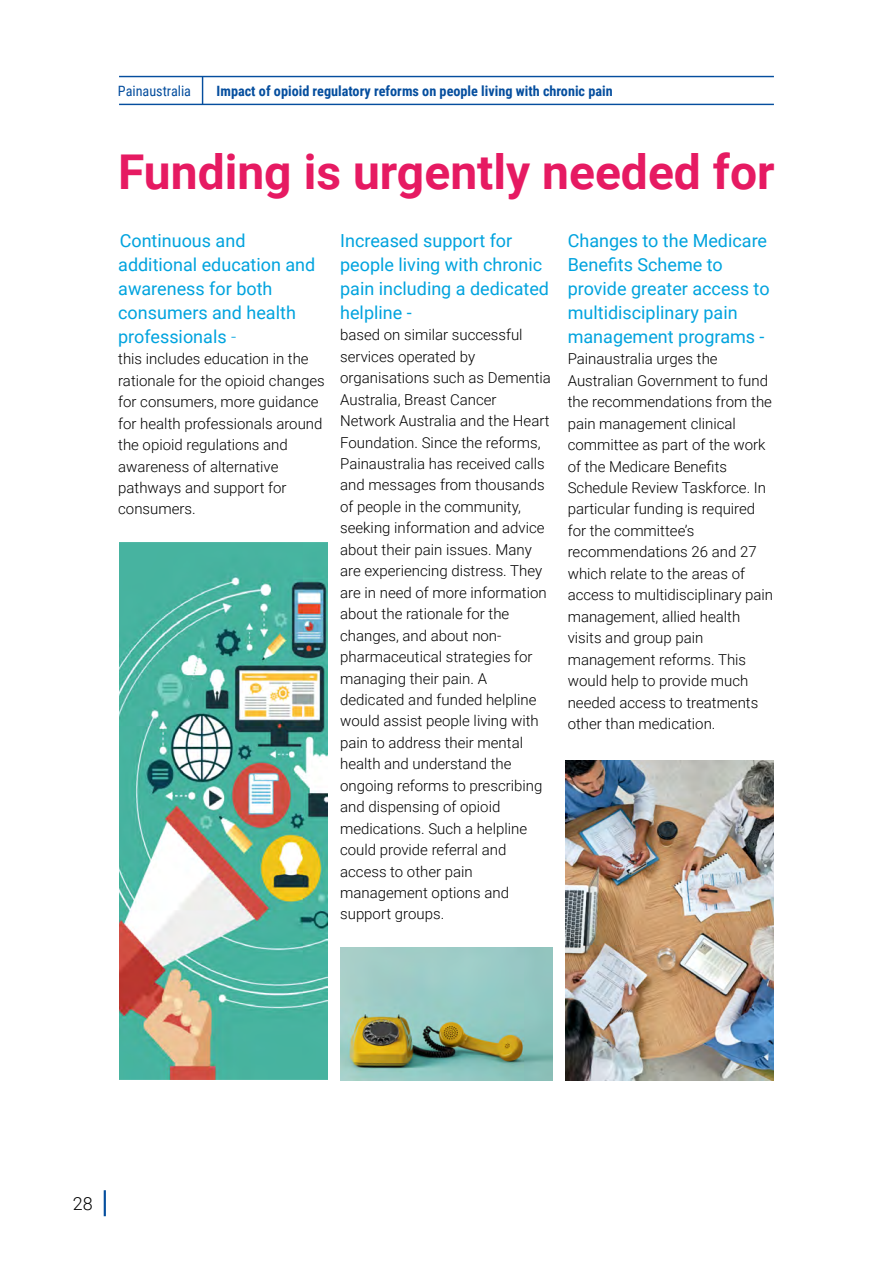
<style>
.page{position:relative;width:893px;height:1263px;background:#fff}
.page>*{position:absolute;margin:0;border:0;box-sizing:border-box;transform-origin:0 0}
.t1{font:700 48px "Roboto";color:#e61a62}
.t2{font:18px/24px "Roboto";color:#00a3de}
.t3{font:300 18px "Roboto";color:#000}
.t4{font:300 15px/21.5px "Roboto";color:#000}
.t5{font:700 14.25px "Roboto Condensed";color:#054e9e}
.t6{font:14.25px "Roboto Condensed";color:#054e9e}
.s1{font-weight:300}
</style>
<div class="page">
<img style="left:566px;top:761px;width:208px;height:320px">
<img style="left:340px;top:947px;width:213px;height:134px">
<img style="left:119px;top:542px;width:208px;height:538px">
<hr style="left:119px;top:76px;width:655px;height:1px;background:#054e9e">
<hr style="left:119px;top:104px;width:655px;height:1px;background:#054e9e">
<svg style="left:202px;top:77px;width:1px;height:27px"></svg>
<hr style="left:104px;top:1190px;width:2px;height:26px;background:#054e9e">
<p class="t6" style="left:118px;top:85px;width:75px">Painaustralia</p>
<p class="t5" style="left:217px;top:85px;width:398px">Impact of opioid regulatory reforms on people living with chronic pain</p>
<h1 class="t1" style="left:118px;top:153px;width:658px">Funding is urgently needed for</h1>
<p class="t2" style="left:118px;top:230px;width:199px">Continuous and additional education and awareness for both consumers and health professionals <span class="s1">-</span></p>
<p class="t4" style="left:118px;top:350px;width:208px">this includes education in the rationale for the opioid changes for consumers, more guidance for health professionals around the opioid regulations and awareness of alternative pathways and support for consumers.</p>
<p class="t2" style="left:340px;top:230px;width:210px">Increased support for people living with chronic pain including a dedicated helpline -</p>
<p class="t4" style="left:340px;top:326px;width:212px">based on similar successful services operated by organisations such as Dementia<br>Australia, Breast Cancer<br>Network Australia and the Heart<br>Foundation. Since the reforms,<br>Painaustralia has received calls and messages from thousands of people in the community, seeking information and advice about their pain issues. Many are experiencing distress. They are in need of more information about the rationale for the changes, and about non&shy;pharmaceutical strategies for managing their pain. A dedicated and funded helpline would assist people living with pain to address their mental health and understand the ongoing reforms to prescribing and dispensing of opioid medications. Such a helpline could provide referral and access to other pain management options and support groups.</p>
<p class="t2" style="left:568px;top:230px;width:203px">Changes to the Medicare<br>Benefits Scheme to provide greater access to multidisciplinary pain management programs -</p>
<p class="t4" style="left:568px;top:350px;width:207px">Painaustralia urges the<br>Australian Government to fund the recommendations from the pain management clinical committee as part of the work of the Medicare Benefits<br>Schedule Review Taskforce. In particular funding is required for the committee’s recommendations 26 and 27 which relate to the areas of access to multidisciplinary pain management, allied health visits and group pain management reforms. This would help to provide much needed access to treatments other than medication.</p>
<p class="t3" style="left:73px;top:1196px;width:21px">28</p>
</div>
